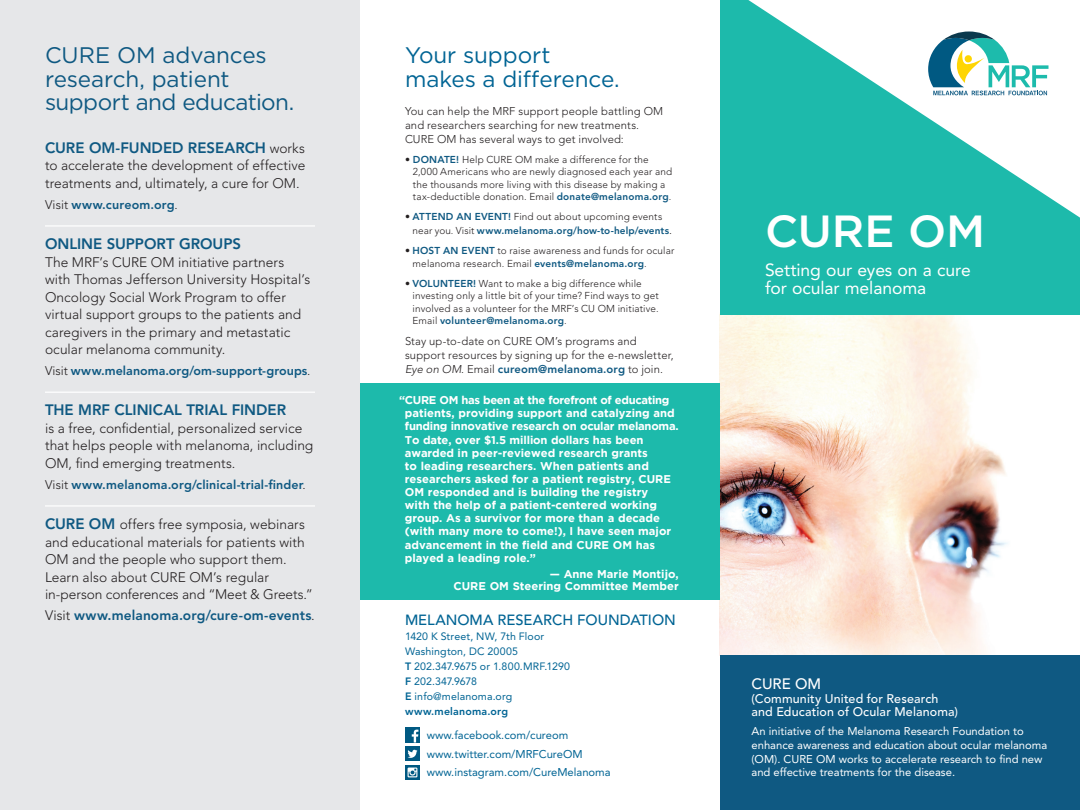
<style>
.page{position:relative;width:1080px;height:810px;background:#fff}
.page>*{position:absolute;margin:0;border:0;box-sizing:border-box;transform-origin:0 0}
.Heads{font:500 45px "Gotham";color:#fff}
.Titles{font:22.5px/23.8px "Gotham";letter-spacing:-.015em;color:#0f5982}
.Titles-2{font:22.5px/23.8px "Gotham";letter-spacing:-.005em;color:#006494}
.t1{font:17.5px/18.8px "Avenir";letter-spacing:-.005em;color:#fff}
.Body{font:800 15px "Avenir";color:#0f5982}
.t2{font:500 15px "Avenir";color:#fff}
.t3{font:500 14.75px "Avenir";color:#006494}
.Body-2{font:300 13.75px/17.5px "Avenir";color:#231f20}
.Body-3{font:800 13.75px "Avenir";letter-spacing:.01em;color:#0f5982}
.Body-4{font:800 12.5px "Avenir";letter-spacing:.01em;color:#0f5982}
.t4{font:500 12.5px/13.8px "Avenir";letter-spacing:.01em;color:#fff}
.quote{font:700 11.25px/13.1px "Gotham";color:#fff}
.Body-5{font:300 11.25px/13.8px "Avenir";letter-spacing:.01em;color:#231f20}
.t5{font:11.25px/13.8px "Avenir";color:#fff}
.t6{font:11.25px "Avenir";color:#006494}
.t7{font:10.62px "Avenir";letter-spacing:.01em;color:#006494}
.t8{font:800 10.62px "Avenir";letter-spacing:.02em;color:#006494}
.t9{font:10.62px "Avenir";letter-spacing:-.01em;color:#006494}
.Body-6{font:300 10px/12.5px "Avenir";letter-spacing:.015em;color:#231f20}
.Body-7{font:800 10px/13.8px "Avenir";letter-spacing:.01em;color:#0f5982}
.s1{font-weight:800;color:#0f5982}
.s2{font-weight:300;color:#231f20}
.s3{font-weight:300;font-size:11.25px;color:#231f20}
.s4{font-style:italic}
.s5{font-weight:300;font-size:13.75px;color:#231f20}
.s6{font-weight:800;font-size:15px;color:#0f5982}
.s7{font-weight:800}
</style>
<div class="page">
<img style="left:720px;top:315px;width:360px;height:341px">
<div style="left:720px;top:0;width:360px;height:315px;background:#1dbaab"></div>
<svg style="left:748px;top:0;width:332px;height:218px"></svg>
<div style="left:0;top:0;width:360px;height:810px;background:#e6e7e9"></div>
<div style="left:720px;top:656px;width:360px;height:154px;background:#0f5982"></div>
<hr style="left:45px;top:225px;width:270px;height:2px;background:#fff">
<hr style="left:45px;top:392px;width:270px;height:1px;background:#fff">
<hr style="left:45px;top:505px;width:270px;height:2px;background:#fff">
<div style="left:360px;top:383px;width:360px;height:217px;background:#1dbaab"></div>
<svg style="left:928px;top:32px;width:120px;height:63px;background:#a6cecc"></svg>
<div style="left:405px;top:728px;width:15px;height:15px;background:#005982"></div>
<svg style="left:412px;top:730px;width:6px;height:13px"></svg>
<div style="left:405px;top:746px;width:15px;height:15px;background:#005982"></div>
<svg style="left:408px;top:750px;width:9px;height:8px"></svg>
<svg style="left:405px;top:765px;width:15px;height:15px"></svg>
<svg style="left:408px;top:768px;width:9px;height:9px"></svg>
<p class="Titles" style="left:45px;top:43px;width:251px">CURE OM advances research, patient support and education.</p>
<p class="Titles-2" style="left:405px;top:43px;width:216px">Your support makes a difference.</p>
<p class="Body-5" style="left:405px;top:105px;width:260px">You can help the MRF support people battling OM and researchers searching for new treatments.<br>CURE OM has several ways to get involved:</p>
<p class="Body-6" style="left:413px;top:153px;width:261px;text-indent:-8px">• <span class="s1">DONATE!</span> Help CURE OM make a difference for the 2,000 Americans who are newly diagnosed each year and the thousands more living with this disease by making a tax-deductible donation. Email <span class="s1">donate@melanoma.org</span>.</p>
<p class="Body-7" style="left:413px;top:210px;width:261px;text-indent:-8px"><span class="s2">•</span> ATTEND AN EVENT! <span class="s2">Find out about upcoming events near you. Visit</span> www.melanoma.org/how-to-help/events<span class="s3">.</span></p>
<p class="Body-6" style="left:413px;top:244px;width:263px;text-indent:-8px">• <span class="s1">HOST AN EVENT</span> to raise awareness and funds for ocular melanoma research. Email <span class="s1">events@melanoma.org</span>.</p>
<p class="Body-6" style="left:413px;top:277px;width:248px;text-indent:-8px">• <span class="s1">VOLUNTEER!</span> Want to make a big difference while investing only a little bit of your time? Find ways to get involved as a volunteer for the MRF’s CU OM initiative.<br>Email <span class="s1">volunteer@melanoma.org</span>.</p>
<p class="Body-5" style="left:405px;top:335px;width:270px">Stay up-to-date on CURE OM’s programs and support resources by signing up for the e-newsletter,<br><span class="s4">Eye on OM</span>. Email <span class="s1">cureom@melanoma.org</span> to join.</p>
<p class="Body" style="left:45px;top:139px;width:262px">CURE OM-FUNDED RESEARCH <span class="s5">works</span></p>
<p class="Body-2" style="left:45px;top:157px;width:262px">to accelerate the development of effective treatments and, ultimately, a cure for OM.</p>
<p class="Body-4" style="left:45px;top:197px;width:134px"><span class="s2">Visit</span> www.cureom.org<span class="s2">.</span></p>
<p class="Body" style="left:45px;top:235px;width:198px">ONLINE SUPPORT GROUPS</p>
<p class="Body-2" style="left:45px;top:253px;width:267px">The MRF’s CURE OM initiative partners with Thomas Jefferson University Hospital’s Oncology Social Work Program to offer virtual support groups to the patients and caregivers in the primary and metastatic ocular melanoma community.</p>
<p class="Body-4" style="left:45px;top:364px;width:267px"><span class="s2">Visit</span> www.melanoma.org/om-support-groups<span class="s2">.</span></p>
<p class="Body" style="left:45px;top:401px;width:243px">THE MRF CLINICAL TRIAL FINDER</p>
<p class="Body-2" style="left:45px;top:419px;width:270px">is a free, confidential, personalized service that helps people with melanoma, including<br>OM, find emerging treatments.</p>
<p class="Body-4" style="left:45px;top:477px;width:262px"><span class="s2">Visit</span> www.melanoma.org/clinical-trial-finder<span class="s2">.</span></p>
<p class="Body-2" style="left:45px;top:516px;width:270px"><span class="s6">CURE OM</span> offers free symposia, webinars and educational materials for patients with OM and the people who support them.<br>Learn also about CURE OM’s regular in-person conferences and “Meet &amp; Greets.”</p>
<p class="Body-3" style="left:45px;top:607px;width:271px"><span class="s2">Visit</span> www.melanoma.org/cure-om-events<span class="s2">.</span></p>
<p class="quote" style="left:405px;top:393px;width:275px;text-indent:-6px">“CURE OM has been at the forefront of educating patients, providing support and catalyzing and funding innovative research on ocular melanoma.<br>To date, over $1.5 million dollars has been awarded in peer-reviewed research grants<br>to leading researchers. When patients and researchers asked for a patient registry, CURE OM responded and is building the registry<br>with the help of a patient-centered working group. As a survivor for more than a decade (with many more to come!), I have seen major advancement in the field and CURE OM has played a leading role.”</p>
<p class="quote" style="left:454px;top:567px;width:227px;line-height:12.5px;text-align:right">— Anne Marie Montijo,<br>CURE OM Steering Committee Member</p>
<p class="t3" style="left:405px;top:612px;width:272px">MELANOMA RESEARCH FOUNDATION</p>
<p class="t7" style="left:405px;top:631px;width:141px">1420 K Street, NW, 7th Floor</p>
<p class="t7" style="left:405px;top:646px;width:115px">Washington, DC 20005</p>
<p class="t7" style="left:405px;top:661px;width:167px"><span class="s7">T</span> 202.347.9675 or 1.800.MRF.1290</p>
<p class="t9" style="left:405px;top:676px;width:73px"><span class="s7">F</span> 202.347.9678</p>
<p class="t7" style="left:405px;top:691px;width:109px"><span class="s7">E</span> info@melanoma.org</p>
<p class="t8" style="left:405px;top:705px;width:105px">www.melanoma.org</p>
<p class="t6" style="left:427px;top:728px;width:143px">www.facebook.com/cureom</p>
<p class="t6" style="left:427px;top:747px;width:157px">www.twitter.com/MRFCureOM</p>
<p class="t6" style="left:427px;top:766px;width:185px">www.instagram.com/CureMelanoma</p>
<p class="Heads" style="left:765px;top:201px;width:222px">CURE OM</p>
<p class="t1" style="left:765px;top:260px;width:207px">Setting our eyes on a cure for ocular melanoma</p>
<p class="t2" style="left:752px;top:675px;width:71px">CURE OM</p>
<p class="t4" style="left:752px;top:692px;width:208px">(Community United for Research and Education of Ocular Melanoma)</p>
<p class="t5" style="left:752px;top:724px;width:297px">An initiative of the Melanoma Research Foundation to enhance awareness and education about ocular melanoma (OM). CURE OM works to accelerate research to find new and effective treatments for the disease.</p>
</div>
